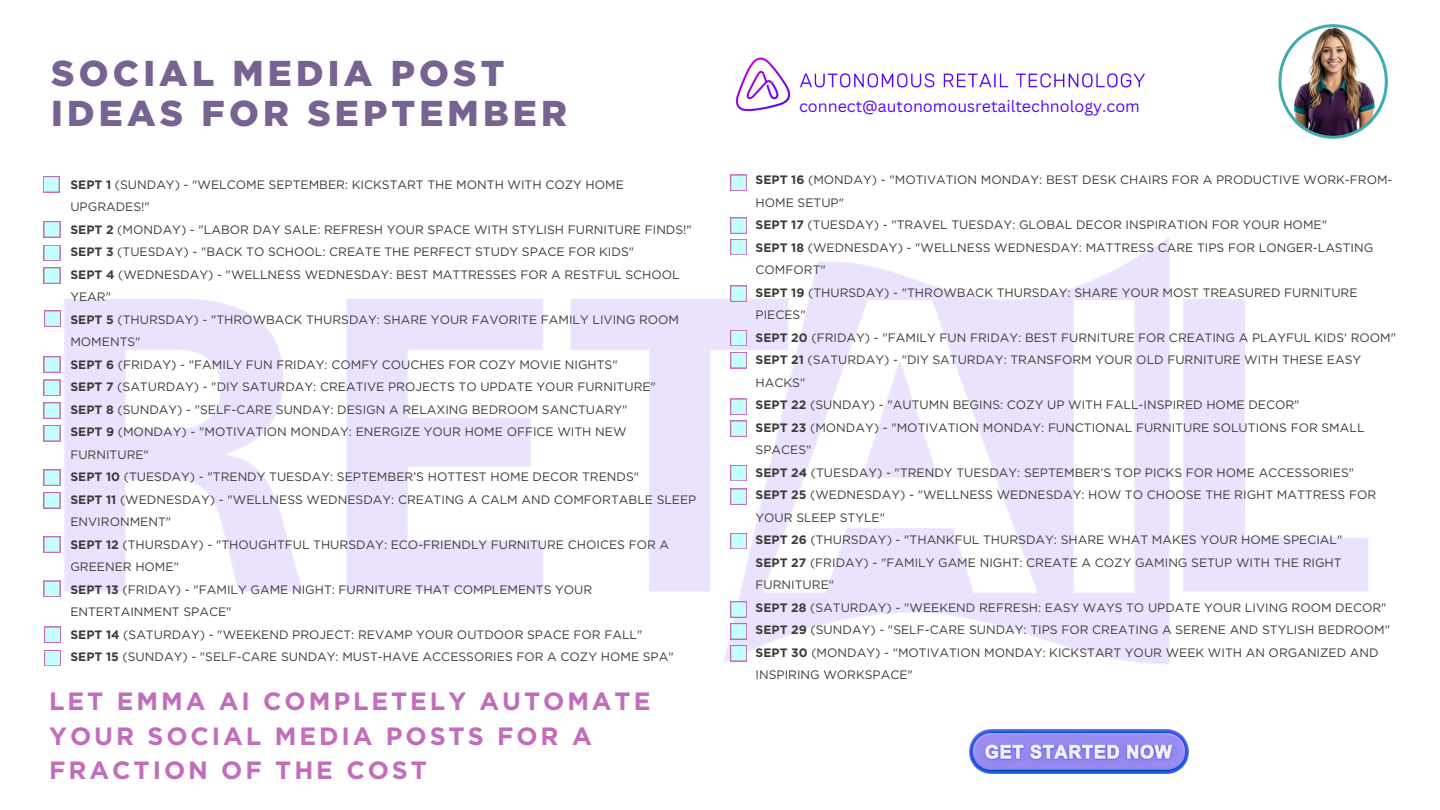
<style>
.page{position:relative;width:1440px;height:810px;background:#fff}
.page>*{position:absolute;margin:0;border:0;box-sizing:border-box;transform-origin:0 0}
.t1{font:900 35.9px/39.8px "Gotham";letter-spacing:.115em;color:#776391}
.t2{font:700 25px/34.5px "Gotham";letter-spacing:.115em;color:#c26dbc}
.t3{font:16px "Canva Sans";color:#5a06fd}
.t4{font:12.2px/22.5px "Gotham";color:#3d3b3a}
.s1{font-weight:700}
</style>
<div class="page">
<img style="left:43px;top:174px;width:1325px;height:600px">
<svg style="left:43px;top:176px;width:16px;height:16px"></svg>
<svg style="left:44px;top:221px;width:16px;height:16px"></svg>
<svg style="left:44px;top:245px;width:16px;height:16px"></svg>
<div style="left:44px;top:268px;width:16px;height:16px;background:#c26dbc"></div>
<svg style="left:44px;top:268px;width:16px;height:15px"></svg>
<div style="left:44px;top:311px;width:17px;height:16px;background:#c26dbc"></div>
<svg style="left:45px;top:311px;width:15px;height:15px"></svg>
<svg style="left:44px;top:357px;width:16px;height:15px"></svg>
<svg style="left:44px;top:380px;width:16px;height:16px"></svg>
<div style="left:44px;top:403px;width:16px;height:16px;background:#c26dbc"></div>
<svg style="left:44px;top:403px;width:16px;height:15px"></svg>
<svg style="left:44px;top:425px;width:16px;height:16px"></svg>
<div style="left:44px;top:470px;width:16px;height:16px;background:#c26dbc"></div>
<svg style="left:44px;top:470px;width:16px;height:15px"></svg>
<svg style="left:44px;top:492px;width:16px;height:16px"></svg>
<svg style="left:44px;top:537px;width:16px;height:15px"></svg>
<svg style="left:44px;top:581px;width:16px;height:16px"></svg>
<svg style="left:731px;top:175px;width:16px;height:16px"></svg>
<svg style="left:731px;top:286px;width:16px;height:16px"></svg>
<svg style="left:731px;top:330px;width:16px;height:16px"></svg>
<svg style="left:731px;top:352px;width:16px;height:16px"></svg>
<svg style="left:731px;top:399px;width:16px;height:16px"></svg>
<svg style="left:731px;top:421px;width:16px;height:16px"></svg>
<svg style="left:731px;top:465px;width:16px;height:16px"></svg>
<svg style="left:731px;top:489px;width:16px;height:16px"></svg>
<svg style="left:731px;top:239px;width:16px;height:16px"></svg>
<div style="left:731px;top:218px;width:16px;height:16px;background:#c26dbc"></div>
<svg style="left:731px;top:218px;width:16px;height:15px"></svg>
<svg style="left:731px;top:602px;width:16px;height:15px"></svg>
<svg style="left:731px;top:623px;width:16px;height:16px"></svg>
<svg style="left:731px;top:645px;width:16px;height:16px"></svg>
<img style="left:969px;top:729px;width:219px;height:44px">
<img style="left:735px;top:57px;width:410px;height:55px">
<svg style="left:44px;top:627px;width:17px;height:16px"></svg>
<svg style="left:44px;top:650px;width:17px;height:16px"></svg>
<svg style="left:731px;top:533px;width:16px;height:16px"></svg>
<img style="left:1278px;top:24px;width:110px;height:115px">
<p class="t1" style="left:51px;top:53px;width:517px">SOCIAL MEDIA POST<br>IDEAS FOR SEPTEMBER</p>
<h3 class="t4" style="left:70px;top:173px;width:555px"><span class="s1">SEPT 1</span> (SUNDAY) - "WELCOME SEPTEMBER: KICKSTART THE MONTH WITH COZY HOME<br>UPGRADES!"</h3>
<p class="t4" style="left:70px;top:218px;width:623px"><span class="s1">SEPT 2</span> (MONDAY) - "LABOR DAY SALE: REFRESH YOUR SPACE WITH STYLISH FURNITURE FINDS!"</p>
<h1 class="t4" style="left:70px;top:241px;width:565px"><span class="s1">SEPT 3</span> (TUESDAY) - "BACK TO SCHOOL: CREATE THE PERFECT STUDY SPACE FOR KIDS"</h1>
<p class="t4" style="left:70px;top:263px;width:611px"><span class="s1">SEPT 4</span> (WEDNESDAY) - "WELLNESS WEDNESDAY: BEST MATTRESSES FOR A RESTFUL SCHOOL<br>YEAR"</p>
<p class="t4" style="left:70px;top:308px;width:610px"><span class="s1">SEPT 5</span> (THURSDAY) - "THROWBACK THURSDAY: SHARE YOUR FAVORITE FAMILY LIVING ROOM<br>MOMENTS"</p>
<p class="t4" style="left:70px;top:353px;width:549px"><span class="s1">SEPT 6</span> (FRIDAY) - "FAMILY FUN FRIDAY: COMFY COUCHES FOR COZY MOVIE NIGHTS"</p>
<p class="t4" style="left:70px;top:376px;width:587px"><span class="s1">SEPT 7</span> (SATURDAY) - "DIY SATURDAY: CREATIVE PROJECTS TO UPDATE YOUR FURNITURE"</p>
<p class="t4" style="left:70px;top:398px;width:559px"><span class="s1">SEPT 8</span> (SUNDAY) - "SELF-CARE SUNDAY: DESIGN A RELAXING BEDROOM SANCTUARY"</p>
<p class="t4" style="left:70px;top:421px;width:558px"><span class="s1">SEPT 9</span> (MONDAY) - "MOTIVATION MONDAY: ENERGIZE YOUR HOME OFFICE WITH NEW<br>FURNITURE"</p>
<p class="t4" style="left:70px;top:466px;width:570px"><span class="s1">SEPT 10</span> (TUESDAY) - "TRENDY TUESDAY: SEPTEMBER’S HOTTEST HOME DECOR TRENDS"</p>
<p class="t4" style="left:70px;top:488px;width:628px"><span class="s1">SEPT 11</span> (WEDNESDAY) - "WELLNESS WEDNESDAY: CREATING A CALM AND COMFORTABLE SLEEP<br>ENVIRONMENT"</p>
<p class="t4" style="left:70px;top:533px;width:600px"><span class="s1">SEPT 12</span> (THURSDAY) - "THOUGHTFUL THURSDAY: ECO-FRIENDLY FURNITURE CHOICES FOR A<br>GREENER HOME"</p>
<p class="t4" style="left:70px;top:578px;width:523px"><span class="s1">SEPT 13</span> (FRIDAY) - "FAMILY GAME NIGHT: FURNITURE THAT COMPLEMENTS YOUR<br>ENTERTAINMENT SPACE"</p>
<p class="t4" style="left:70px;top:623px;width:573px"><span class="s1">SEPT 14</span> (SATURDAY) - "WEEKEND PROJECT: REVAMP YOUR OUTDOOR SPACE FOR FALL"</p>
<p class="t4" style="left:70px;top:646px;width:605px"><span class="s1">SEPT 15</span> (SUNDAY) - "SELF-CARE SUNDAY: MUST-HAVE ACCESSORIES FOR A COZY HOME SPA"</p>
<p class="t2" style="left:49px;top:684px;width:603px">LET EMMA AI COMPLETELY AUTOMATE<br>YOUR SOCIAL MEDIA POSTS FOR A<br>FRACTION OF THE COST</p>
<p class="t3" style="left:799px;top:95px;width:342px">connect@autonomousretailtechnology.com</p>
<p class="t4" style="left:756px;top:169px;width:639px"><span class="s1">SEPT 16</span> (MONDAY) - "MOTIVATION MONDAY: BEST DESK CHAIRS FOR A PRODUCTIVE WORK-FROM-<br>HOME SETUP"</p>
<p class="t4" style="left:756px;top:214px;width:573px"><span class="s1">SEPT 17</span> (TUESDAY) - "TRAVEL TUESDAY: GLOBAL DECOR INSPIRATION FOR YOUR HOME"</p>
<h2 class="t4" style="left:756px;top:236px;width:619px"><span class="s1">SEPT 18</span> (WEDNESDAY) - "WELLNESS WEDNESDAY: MATTRESS CARE TIPS FOR LONGER-LASTING<br>COMFORT"</h2>
<p class="t4" style="left:756px;top:281px;width:604px"><span class="s1">SEPT 19</span> (THURSDAY) - "THROWBACK THURSDAY: SHARE YOUR MOST TREASURED FURNITURE<br>PIECES"</p>
<p class="t4" style="left:756px;top:326px;width:642px"><span class="s1">SEPT 20</span> (FRIDAY) - "FAMILY FUN FRIDAY: BEST FURNITURE FOR CREATING A PLAYFUL KIDS' ROOM"</p>
<p class="t4" style="left:756px;top:349px;width:607px"><span class="s1">SEPT 21</span> (SATURDAY) - "DIY SATURDAY: TRANSFORM YOUR OLD FURNITURE WITH THESE EASY<br>HACKS"</p>
<p class="t4" style="left:756px;top:394px;width:546px"><span class="s1">SEPT 22</span> (SUNDAY) - "AUTUMN BEGINS: COZY UP WITH FALL-INSPIRED HOME DECOR"</p>
<p class="t4" style="left:756px;top:416px;width:610px"><span class="s1">SEPT 23</span> (MONDAY) - "MOTIVATION MONDAY: FUNCTIONAL FURNITURE SOLUTIONS FOR SMALL<br>SPACES"</p>
<p class="t4" style="left:756px;top:461px;width:600px"><span class="s1">SEPT 24</span> (TUESDAY) - "TRENDY TUESDAY: SEPTEMBER’S TOP PICKS FOR HOME ACCESSORIES"</p>
<p class="t4" style="left:756px;top:484px;width:622px"><span class="s1">SEPT 25</span> (WEDNESDAY) - "WELLNESS WEDNESDAY: HOW TO CHOOSE THE RIGHT MATTRESS FOR<br>YOUR SLEEP STYLE"</p>
<p class="t4" style="left:756px;top:529px;width:588px"><span class="s1">SEPT 26</span> (THURSDAY) - "THANKFUL THURSDAY: SHARE WHAT MAKES YOUR HOME SPECIAL"</p>
<p class="t4" style="left:756px;top:551px;width:588px"><span class="s1">SEPT 27</span> (FRIDAY) - "FAMILY GAME NIGHT: CREATE A COZY GAMING SETUP WITH THE RIGHT<br>FURNITURE"</p>
<p class="t4" style="left:756px;top:596px;width:633px"><span class="s1">SEPT 28</span> (SATURDAY) - "WEEKEND REFRESH: EASY WAYS TO UPDATE YOUR LIVING ROOM DECOR"</p>
<p class="t4" style="left:756px;top:619px;width:636px"><span class="s1">SEPT 29</span> (SUNDAY) - "SELF-CARE SUNDAY: TIPS FOR CREATING A SERENE AND STYLISH BEDROOM"</p>
<p class="t4" style="left:756px;top:641px;width:625px"><span class="s1">SEPT 30</span> (MONDAY) - "MOTIVATION MONDAY: KICKSTART YOUR WEEK WITH AN ORGANIZED AND<br>INSPIRING WORKSPACE"</p>
</div>
